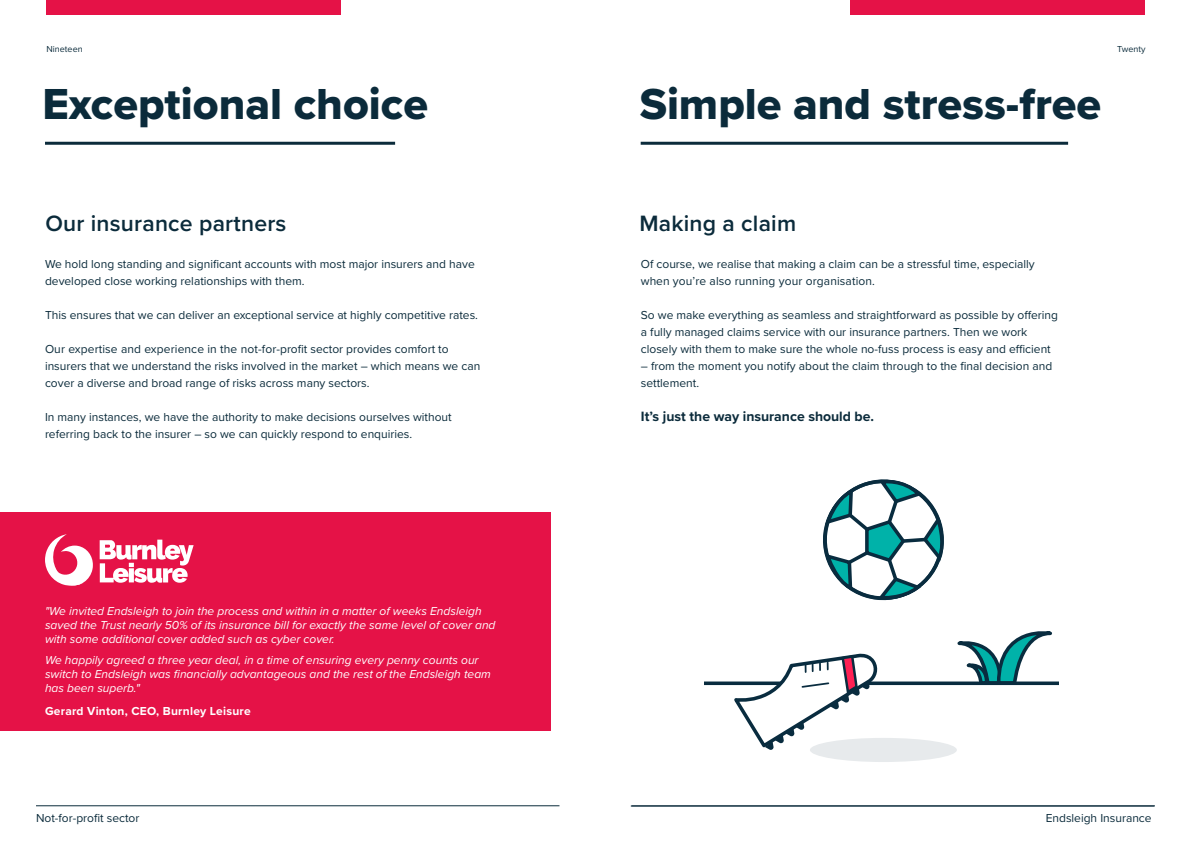
<style>
.page{position:relative;width:1191px;height:842px;background:#fff}
.page>*{position:absolute;margin:0;border:0;box-sizing:border-box;transform-origin:0 0}
.t1{font:45px "Proxima Nova Extrabld";color:#0b2b3b}
.t2{font:600 23px "Proxima Nova";letter-spacing:.01em;color:#0b2b3b}
.t3{font:700 14px "Proxima Nova";color:#0b2b3b}
.t4{font:12px/17px "Proxima Nova";color:#0b2b3b}
.t5{font:italic 12px/14.4px "Proxima Nova";color:#fff}
.t6{font:700 12px "Proxima Nova";letter-spacing:.02em;color:#fff}
.t7{font:9px "Proxima Nova";color:#0b2b3b}
</style>
<div class="page">
<svg style="left:704px;top:681px;width:354px;height:4px"></svg>
<div style="left:810px;top:738px;width:147px;height:24px;background:#e7eaec;border-radius:50%"></div>
<svg style="left:732px;top:653px;width:150px;height:97px"></svg>
<svg style="left:823px;top:479px;width:121px;height:122px"></svg>
<svg style="left:955px;top:631px;width:98px;height:55px"></svg>
<hr style="left:36px;top:806px;width:523px;height:1px;background:#0b2b3b">
<div style="left:46px;top:0;width:295px;height:14px;background:#e51247"></div>
<div style="left:850px;top:0;width:295px;height:14px;background:#e51247"></div>
<div style="left:0;top:512px;width:550px;height:219px;background:#e51247"></div>
<hr style="left:631px;top:806px;width:524px;height:1px;background:#0b2b3b">
<hr style="left:45px;top:142px;width:350px;height:3px;background:#0b2b3b">
<hr style="left:640px;top:142px;width:428px;height:3px;background:#0b2b3b">
<svg style="left:100px;top:540px;width:94px;height:43px"></svg>
<svg style="left:45px;top:534px;width:48px;height:52px"></svg>
<p class="t7" style="left:47px;top:43px;width:38px">Nineteen</p>
<p class="t7" style="left:1117px;top:43px;width:30px">Twenty</p>
<h1 class="t1" style="left:42px;top:70px;width:387px">Exceptional choice</h1>
<h1 class="t1" style="left:639px;top:71px;width:463px">Simple and stress-free</h1>
<h2 class="t2" style="left:45px;top:206px;width:243px">Our insurance partners</h2>
<h2 class="t2" style="left:639px;top:206px;width:158px">Making a claim</h2>
<p class="t4" style="left:45px;top:255px;width:431px">We hold long standing and significant accounts with most major insurers and have developed close working relationships with them.</p>
<p class="t4" style="left:45px;top:306px;width:434px">This ensures that we can deliver an exceptional service at highly competitive rates.</p>
<p class="t4" style="left:45px;top:340px;width:437px">Our expertise and experience in the not-for-profit sector provides comfort to insurers that we understand the risks involved in the market – which means we can cover a diverse and broad range of risks across many sectors.</p>
<p class="t4" style="left:45px;top:408px;width:408px">In many instances, we have the authority to make decisions ourselves without referring back to the insurer – so we can quickly respond to enquiries.</p>
<p class="t5" style="left:45px;top:603px;width:452px">"We invited Endsleigh to join the process and within in a matter of weeks Endsleigh saved the Trust nearly 50% of its insurance bill for exactly the same level of cover and with some additional cover added such as cyber cover.</p>
<p class="t5" style="left:45px;top:652px;width:447px">We happily agreed a three year deal, in a time of ensuring every penny counts our switch to Endsleigh was financially advantageous and the rest of the Endsleigh team has been superb."</p>
<p class="t6" style="left:45px;top:702px;width:207px">Gerard Vinton, CEO, Burnley Leisure</p>
<p class="t4" style="left:641px;top:255px;width:395px">Of course, we realise that making a claim can be a stressful time, especially when you’re also running your organisation.</p>
<p class="t4" style="left:641px;top:306px;width:419px">So we make everything as seamless and straightforward as possible by offering a fully managed claims service with our insurance partners. Then we work closely with them to make sure the whole no-fuss process is easy and efficient</p>
<p class="t4" style="left:641px;top:357px;width:413px">– from the moment you notify about the claim through to the final decision and settlement.</p>
<p class="t3" style="left:641px;top:406px;width:235px">It’s just the way insurance should be.</p>
<p class="t4" style="left:36px;top:809px;width:105px">Not-for-profit sector</p>
<p class="t4" style="left:1045px;top:809px;width:107px">Endsleigh Insurance</p>
</div>
